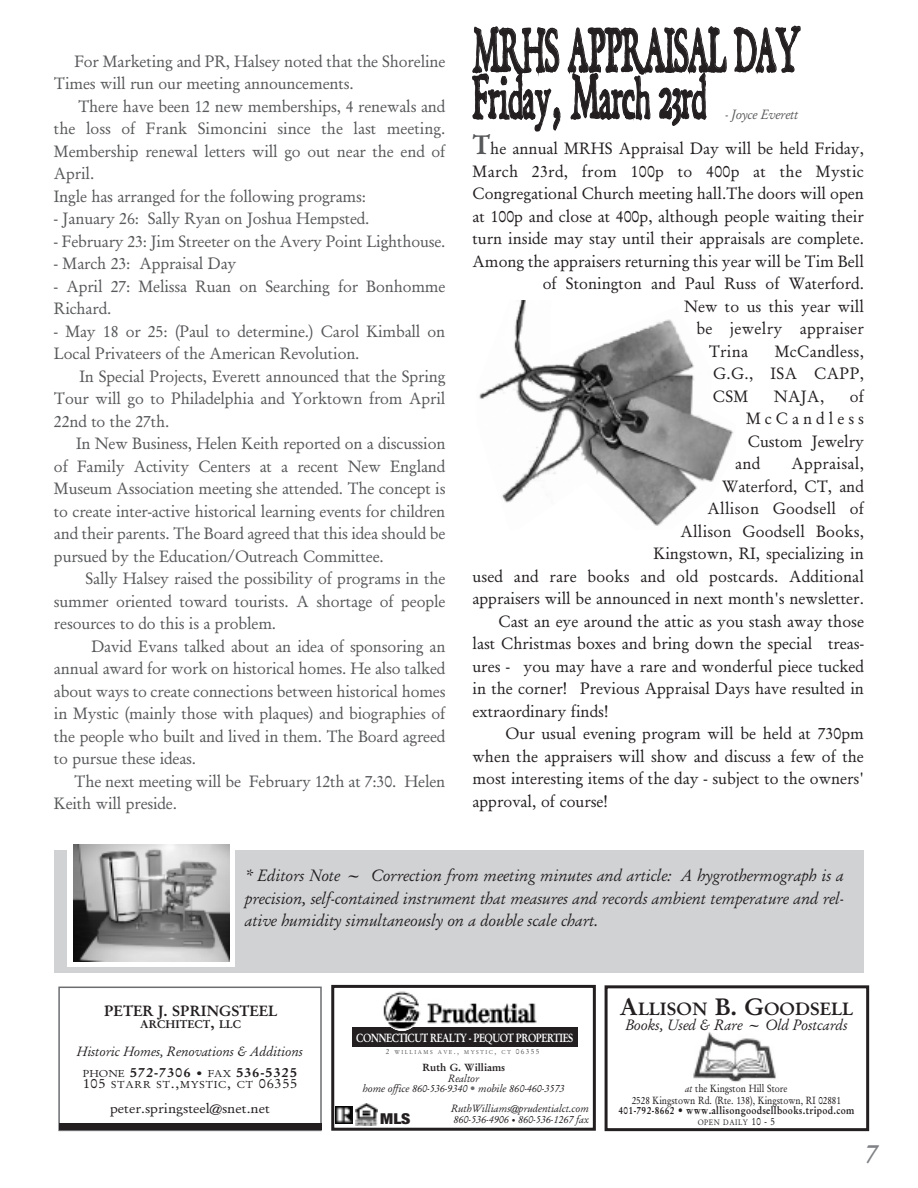
<style>
.page{position:relative;width:918px;height:1188px;background:#fff}
.page>*{position:absolute;margin:0;border:0;box-sizing:border-box;transform-origin:0 0}
.t1{font:54px/46.5px "Dominican";color:#231f20;scale:.52 1}
.t2{font:italic 600 27px "Garamond";color:#808285}
.t3{font:600 18px "Garamond";color:#231f20}
.t4{font:16.5px/22.5px "Garamond Antiqua";letter-spacing:-.01em;color:#57585a}
.t5{font:16.5px/22.5px "Garamond Antiqua";color:#231f20;text-align:justify}
.t6{font:italic 16.5px/22.5px "Garamond";color:#231f20;text-align:justify}
.t7{font:16.5px "Garamond Antiqua";letter-spacing:.02em;color:#231f20}
.t8{font:16.5px "Garamond Antiqua";letter-spacing:.245em;color:#231f20}
.t9{font:italic 15px "Garamond";color:#231f20}
.t10{font:600 15px "Garamond";color:#231f20}
.t11{font:900 condensed 15px "Helvetica Neue";color:#231f20;scale:1.15 1}
.t12{font:italic 13.5px "Garamond";color:#231f20}
.t13{font:13.5px "Garamond Antiqua";color:#231f20;scale:1.1 1}
.t14{font:600 13.5px "Garamond";letter-spacing:.05em;color:#231f20;scale:1.1 1}
.t15{font:italic 13.5px "Garamond";letter-spacing:-.01em;color:#57585a}
.t16{font:600 12px "Garamond";letter-spacing:-.05em;color:#fff;scale:.8 1}
.t17{font:600 11.25px "Garamond";color:#231f20}
.t18{font:italic 10.5px/10.5px "Garamond";color:#231f20;text-align:center}
.t19{font:10.5px/12px "Garamond Antiqua";color:#231f20;text-align:center;scale:.9 1}
.t20{font:600 10.5px "Garamond";letter-spacing:.035em;color:#231f20;scale:.9 1}
.t21{font:600 10.5px "Garamond";color:#231f20}
.t22{font:10.2px "Garamond Antiqua";letter-spacing:.065em;color:#231f20;scale:1.1 1}
.t23{font:7.8px "Garamond Antiqua";letter-spacing:.065em;color:#231f20;scale:.9 1}
.t24{font:5.7px "Garamond Antiqua";letter-spacing:.255em;color:#57585a}
.s1{font-family:"Garamond";font-weight:600;font-size:27px;color:#57585a}
.s2{font-size:15px}
.s3{font-family:"Garamond Antiqua";font-weight:400;font-size:10.2px}
.s4{font-family:"Garamond Antiqua";font-weight:400;font-size:10.5px}
.s5{font-size:13.5px}
.s6{font-size:7.5px}
.s7{color:#6c6d70}
.s8{font-size:24px}
.s9{font-family:"Garamond";font-style:italic}
.s10{font-size:10.5px}
</style>
<div class="page">
<div style="left:331px;top:985px;width:265px;height:146px;border:3px solid #231f20"></div>
<img style="left:355px;top:1103px;width:23px;height:23px">
<div style="left:336px;top:1107px;width:17px;height:17px;background:#101010"></div>
<img style="left:336px;top:1107px;width:16px;height:16px">
<div style="left:352px;top:1027px;width:226px;height:19px;background:#231f20"></div>
<img style="left:383px;top:991px;width:154px;height:40px">
<div style="left:605px;top:985px;width:264px;height:146px;border:3px solid #231f20"></div>
<img style="left:693px;top:1032px;width:83px;height:50px">
<div style="left:54px;top:851px;width:810px;height:122px;background:#d1d2d4"></div>
<img style="left:479px;top:301px;width:254px;height:225px">
<div style="left:58px;top:987px;width:264px;height:144px;border:2px solid #6c6d70"></div>
<div style="left:59px;top:1123px;width:262px;height:7px;background:#231f20"></div>
<div style="left:68px;top:838px;width:167px;height:130px;background:#fff"></div>
<img style="left:74px;top:845px;width:156px;height:117px">
<p class="t4" style="left:54px;top:50px;width:393px;text-indent:20px">For Marketing and PR, Halsey noted that the Shoreline<br>Times will run our meeting announcements.</p>
<p class="t4" style="left:54px;top:95px;width:393px;text-indent:24px">There have been 12 new memberships, 4 renewals and the loss of Frank Simoncini since the last meeting.<br>Membership renewal letters will go out near the end of April.<br>Ingle has arranged for the following programs:</p>
<p class="t4" style="left:54px;top:207px;width:317px">- January 26: Sally Ryan on Joshua Hempsted.</p>
<p class="t4" style="left:54px;top:230px;width:393px">- February 23: Jim Streeter on the Avery Point Lighthouse.</p>
<p class="t4" style="left:54px;top:252px;width:184px">- March 23: Appraisal Day</p>
<p class="t4" style="left:54px;top:275px;width:393px">- April 27: Melissa Ruan on Searching for Bonhomme<br>Richard.</p>
<p class="t4" style="left:54px;top:320px;width:393px">- May 18 or 25: (Paul to determine.) Carol Kimball on<br>Local Privateers of the American Revolution.</p>
<p class="t4" style="left:54px;top:365px;width:393px;text-align:justify;text-indent:25px">In Special Projects, Everett announced that the Spring Tour will go to Philadelphia and Yorktown from April 22nd to the 27th.</p>
<p class="t4" style="left:54px;top:432px;width:393px;text-align:justify;text-indent:22px">In New Business, Helen Keith reported on a discussion of Family Activity Centers at a recent New England Museum Association meeting she attended. The concept is to create inter-active historical learning events for children and their parents. The Board agreed that this idea should be pursued by the Education/Outreach Committee.</p>
<p class="t4" style="left:54px;top:567px;width:393px;text-align:justify;text-indent:31px">Sally Halsey raised the possibility of programs in the summer oriented toward tourists. A shortage of people resources to do this is a problem.</p>
<p class="t4" style="left:54px;top:635px;width:393px;text-align:justify;text-indent:37px">David Evans talked about an idea of sponsoring an annual award for work on historical homes. He also talked about ways to create connections between historical homes in Mystic (mainly those with plaques) and biographies of the people who built and lived in them. The Board agreed to pursue these ideas.</p>
<p class="t4" style="left:54px;top:770px;width:393px;text-indent:20px">The next meeting will be February 12th at 7:30. Helen<br>Keith will preside.</p>
<h1 class="t1" style="left:473px;top:29px;width:631px">MRHS APPRAISAL DAY<br>Friday, March 23rd</h1>
<p class="t15" style="left:725px;top:106px;width:75px">- Joyce Everett</p>
<p class="t5" style="left:472px;top:137px;width:393px"><span class="s1">T</span>he annual MRHS Appraisal Day will be held Friday,</p>
<p class="t7" style="left:472px;top:161px;width:393px">March 23rd, from 100p to 400p at the Mystic</p>
<p class="t5" style="left:472px;top:182px;width:393px">Congregational Church meeting hall.The doors will open</p>
<p class="t5" style="left:472px;top:205px;width:393px">at 100p and close at 400p, although people waiting their</p>
<p class="t5" style="left:472px;top:227px;width:393px">turn inside may stay until their appraisals are complete.</p>
<p class="t5" style="left:472px;top:250px;width:393px">Among the appraisers returning this year will be Tim Bell</p>
<p class="t5" style="left:543px;top:272px;width:323px">of Stonington and Paul Russ of Waterford.</p>
<p class="t5" style="left:684px;top:295px;width:181px">New to us this year will</p>
<p class="t7" style="left:696px;top:319px;width:169px">be jewelry appraiser</p>
<p class="t5" style="left:709px;top:340px;width:41px">Trina</p>
<p class="t5" style="left:713px;top:340px;width:153px;text-indent:62px">McCandless, G.G., ISA CAPP, CSM</p>
<p class="t5" style="left:774px;top:385px;width:52px">NAJA,</p>
<p class="t5" style="left:850px;top:385px;width:16px">of</p>
<p class="t8" style="left:746px;top:409px;width:119px">McCandless</p>
<p class="t5" style="left:748px;top:430px;width:118px">Custom Jewelry</p>
<p class="t5" style="left:735px;top:452px;width:27px">and</p>
<p class="t7" style="left:791px;top:454px;width:74px">Appraisal,</p>
<p class="t5" style="left:722px;top:475px;width:143px">Waterford, CT, and</p>
<p class="t7" style="left:707px;top:499px;width:158px">Allison Goodsell of</p>
<p class="t5" style="left:680px;top:520px;width:185px">Allison Goodsell Books,</p>
<p class="t5" style="left:654px;top:542px;width:212px">Kingstown, RI, specializing in</p>
<p class="t5" style="left:472px;top:565px;width:393px">used and rare books and old postcards. Additional</p>
<p class="t5" style="left:472px;top:587px;width:393px">appraisers will be announced in next month's newsletter.</p>
<p class="t5" style="left:499px;top:610px;width:367px">Cast an eye around the attic as you stash away those</p>
<p class="t5" style="left:472px;top:632px;width:393px">last Christmas boxes and bring down the special treas-</p>
<p class="t5" style="left:472px;top:655px;width:393px">ures - you may have a rare and wonderful piece tucked</p>
<p class="t5" style="left:472px;top:677px;width:393px">in the corner! Previous Appraisal Days have resulted in</p>
<p class="t5" style="left:472px;top:700px;width:137px">extraordinary finds!</p>
<p class="t5" style="left:506px;top:722px;width:360px">Our usual evening program will be held at 730pm</p>
<p class="t5" style="left:472px;top:745px;width:393px">when the appraisers will show and discuss a few of the</p>
<p class="t5" style="left:472px;top:767px;width:393px">most interesting items of the day - subject to the owners'</p>
<p class="t5" style="left:472px;top:790px;width:137px">approval, of course!</p>
<p class="t6" style="left:245px;top:864px;width:601px">* Editors Note ~ Correction from meeting minutes and article: A hygrothermograph is a precision, self-contained instrument that measures and records ambient temperature and rel&shy;ative humidity simultaneously on a double scale chart.</p>
<p class="t10" style="left:104px;top:1003px;width:175px">PETER J. SPRINGSTEEL</p>
<p class="t17" style="left:140px;top:1018px;width:103px">ARCHITECT<span class="s2">,</span> LLC</p>
<p class="t12" style="left:77px;top:1043px;width:228px">Historic Homes, Renovations &amp; Additions</p>
<p class="t14" style="left:83px;top:1065px;width:196px"><span class="s3">PHONE</span> 572-7306 <span class="s4">•</span> <span class="s3">FAX</span> 536-5325</p>
<p class="t22" style="left:83px;top:1078px;width:197px"><span class="s5">105</span> STARR ST<span class="s5">.,</span>MYSTIC<span class="s5">,</span> CT <span class="s5">06355</span></p>
<p class="t13" style="left:110px;top:1101px;width:147px">peter.springsteel@snet.net</p>
<p class="t16" style="left:356px;top:1031px;width:273px">CONNECTICUT REALTY - PEQUOT PROPERTIES</p>
<p class="t24" style="left:386px;top:1049px;width:155px"><span class="s6">2</span> WILLIAMS AVE<span class="s6">.,</span> MYSTIC<span class="s6">,</span> CT <span class="s6">06355</span></p>
<p class="t21" style="left:423px;top:1062px;width:84px">Ruth G. Williams</p>
<p class="t18" style="left:363px;top:1073px;width:203px">Realtor<br>home office 860-536-9340 <span class="s7">•</span> mobile 860-460-3573</p>
<p class="t11" style="left:380px;top:1110px;width:28px">MLS</p>
<p class="t18" style="left:451px;top:1104px;width:139px;text-align:left">RuthWilliams@prudentialct.com<br>860-536-4906 <span class="s6">•</span> 860-536-1267 fax</p>
<p class="t3" style="left:620px;top:998px;width:235px"><span class="s8">A</span>LLISON <span class="s8">B. G</span>OODSELL</p>
<p class="t9" style="left:625px;top:1016px;width:224px">Books, Used &amp; Rare ~ Old Postcards</p>
<p class="t19" style="left:632px;top:1082px;width:234px"><span class="s9">at</span> the Kingston Hill Store<br>2528 Kingstown Rd. (Rte. 138), Kingstown, RI 02881</p>
<p class="t20" style="left:619px;top:1104px;width:263px">401-792-8662 • www.allisongoodsellbooks.tripod.com</p>
<p class="t23" style="left:698px;top:1117px;width:87px">OPEN DAILY <span class="s10">10 - 5</span></p>
<h2 class="t2" style="left:864px;top:1138px;width:15px">7</h2>
</div>
